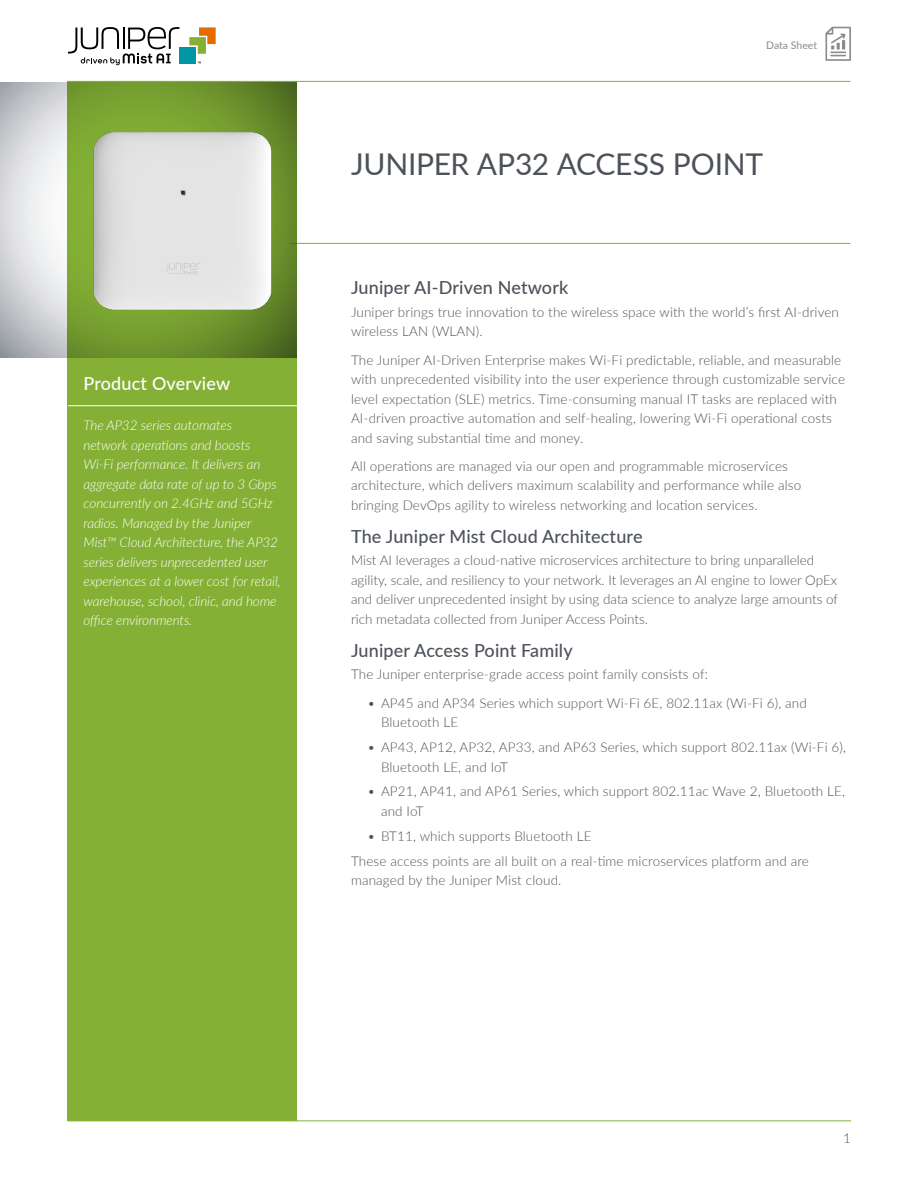
<style>
.page{position:relative;width:918px;height:1188px;background:#fff}
.page>*{position:absolute;margin:0;border:0;box-sizing:border-box;transform-origin:0 0}
.Datasheet_title{font:30px "Lato";letter-spacing:-.01em;color:#4d525a}
.t1{font:500 18px "Lato";letter-spacing:.01em;color:#4d525a}
.Sidebar_head{font:500 18px "Lato";letter-spacing:.01em;color:#fff}
.t2{font:300 13.5px/19.5px "Lato";letter-spacing:.01em;color:#4d525a}
.PO_box_text{font:italic 300 13.5px/19.5px "Lato";letter-spacing:-.005em;color:#fff}
.t3{font:10.5px "Lato";letter-spacing:-.005em;color:#898d90}
</style>
<div class="page">
<svg style="left:0;top:82px;width:68px;height:276px"></svg>
<hr style="left:291px;top:243px;width:559px;height:1px;background:#84b135">
<svg style="left:825px;top:27px;width:26px;height:34px"></svg>
<div style="left:68px;top:81px;width:229px;height:1040px;background:#84b135"></div>
<hr style="left:68px;top:81px;width:782px;height:1px;background:#84b135">
<hr style="left:68px;top:1120px;width:783px;height:1px;background:#84b135">
<svg style="left:189px;top:27px;width:27px;height:27px"></svg>
<div style="left:180px;top:47px;width:16px;height:16px;background:#0096a4"></div>
<svg style="left:68px;top:27px;width:111px;height:38px"></svg>
<hr style="left:68px;top:405px;width:230px;height:1px;background:#fff">
<img style="left:77px;top:123px;width:212px;height:199px">
<p class="Sidebar_head" style="left:84px;top:371px;width:148px">Product Overview</p>
<p class="PO_box_text" style="left:84px;top:415px;width:199px">The AP32 series automates<br>network operations and boosts<br>Wi-Fi performance. It delivers an aggregate data rate of up to 3 Gbps concurrently on 2.4GHz and 5GHz radios. Managed by the Juniper<br>Mist™ Cloud Architecture, the AP32 series delivers unprecedented user experiences at a lower cost for retail, warehouse, school, clinic, and home office environments.</p>
<p class="t3" style="left:766px;top:38px;width:52px">Data Sheet</p>
<p class="Datasheet_title" style="left:351px;top:142px;width:414px">JUNIPER AP32 ACCESS POINT</p>
<h1 class="t1" style="left:351px;top:275px;width:219px">Juniper AI-Driven Network</h1>
<p class="t2" style="left:351px;top:302px;width:490px">Juniper brings true innovation to the wireless space with the world’s first AI-driven wireless LAN (WLAN).</p>
<p class="t2" style="left:351px;top:350px;width:496px">The Juniper AI-Driven Enterprise makes Wi-Fi predictable, reliable, and measurable with unprecedented visibility into the user experience through customizable service level expectation (SLE) metrics. Time-consuming manual IT tasks are replaced with AI-driven proactive automation and self-healing, lowering Wi-Fi operational costs and saving substantial time and money.</p>
<p class="t2" style="left:351px;top:456px;width:452px">All operations are managed via our open and programmable microservices architecture, which delivers maximum scalability and performance while also bringing DevOps agility to wireless networking and location services.</p>
<h1 class="t1" style="left:351px;top:523px;width:293px">The Juniper Mist Cloud Architecture</h1>
<p class="t2" style="left:351px;top:550px;width:489px">Mist AI leverages a cloud-native microservices architecture to bring unparalleled agility, scale, and resiliency to your network. It leverages an AI engine to lower OpEx and deliver unprecedented insight by using data science to analyze large amounts of rich metadata collected from Juniper Access Points.</p>
<h1 class="t1" style="left:351px;top:637px;width:223px">Juniper Access Point Family</h1>
<p class="t2" style="left:351px;top:664px;width:359px">The Juniper enterprise-grade access point family consists of:</p>
<p class="t2" style="left:381px;top:693px;width:427px;text-indent:-14px">• AP45 and AP34 Series which support Wi-Fi 6E, 802.11ax (Wi-Fi 6), and<br>Bluetooth LE</p>
<p class="t2" style="left:381px;top:737px;width:467px;text-indent:-14px">• AP43, AP12, AP32, AP33, and AP63 Series, which support 802.11ax (Wi-Fi 6),<br>Bluetooth LE, and IoT</p>
<p class="t2" style="left:381px;top:781px;width:466px;text-indent:-14px">• AP21, AP41, and AP61 Series, which support 802.11ac Wave 2, Bluetooth LE, and IoT</p>
<p class="t2" style="left:368px;top:826px;width:226px">• BT11, which supports Bluetooth LE</p>
<p class="t2" style="left:351px;top:851px;width:460px">These access points are all built on a real-time microservices platform and are managed by the Juniper Mist cloud.</p>
<p class="t2" style="left:843px;top:1128px;width:9px">1</p>
</div>
